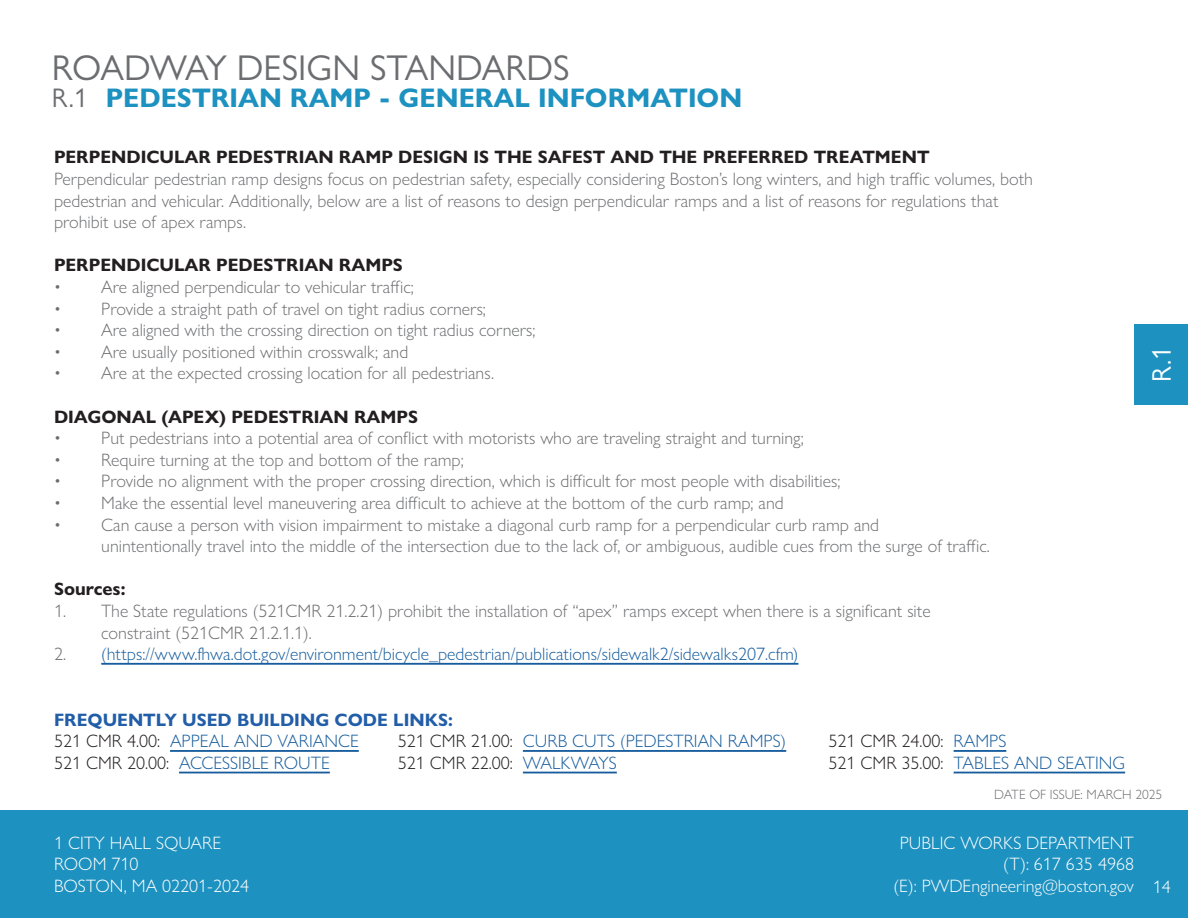
<style>
.page{position:relative;width:1188px;height:918px;background:#fff}
.page>*{position:absolute;margin:0;border:0;box-sizing:border-box;transform-origin:0 0}
.t1{font:36px "Gill Sans Nova";color:#6c6d70}
.t2{font:700 27px "Gill Sans Nova";color:#1d91c0}
.t3{font:27px "Gill Sans Nova";color:#fff}
.t4{font:300 18px/21.6px "Gill Sans Nova";color:#6c6d70}
.t5{font:300 18px/21.6px "Gill Sans Nova";color:#175d9e}
.t6{font:700 18px "Gill Sans Nova";color:#231f20}
.t7{font:300 18px/21.6px "Gill Sans Nova";color:#fff}
.t8{font:700 18px/21.6px "Gill Sans Nova";color:#225ea8}
.t9{font:300 18px/21.6px "Gill Sans Nova";color:#231f20}
.t10{font:300 13.5px "Gill Sans Nova";color:#6c6d70}
.s1{font-weight:400;color:#6c6d70}
.s2{color:#6c6d70}
.s3{font-weight:300;color:#231f20}
.s4{font-weight:300;color:#175d9e}
.s5{color:#231f20}
.s6{color:#175d9e}
</style>
<div class="page">
<div style="left:0;top:810px;width:1188px;height:108px;background:#1d91c0"></div>
<div style="left:1134px;top:324px;width:54px;height:81px;background:#1d91c0"></div>
<hr style="left:101px;top:663px;width:697px;height:2px;background:#175d9e">
<hr style="left:170px;top:750px;width:189px;height:2px;background:#175d9e">
<hr style="left:179px;top:772px;width:151px;height:1px;background:#175d9e">
<hr style="left:523px;top:750px;width:263px;height:2px;background:#175d9e">
<hr style="left:523px;top:772px;width:94px;height:1px;background:#175d9e">
<hr style="left:954px;top:750px;width:52px;height:2px;background:#175d9e">
<hr style="left:954px;top:772px;width:171px;height:1px;background:#175d9e">
<h1 class="t1" style="left:52px;top:46px;width:519px">ROADWAY DESIGN STANDARDS</h1>
<h2 class="t2" style="left:52px;top:81px;width:692px"><span class="s1">R.1</span> PEDESTRIAN RAMP - GENERAL INFORMATION</h2>
<p class="t6" style="left:54px;top:146px;width:877px">PERPENDICULAR PEDESTRIAN RAMP DESIGN IS THE SAFEST AND THE PREFERRED TREATMENT</p>
<p class="t4" style="left:54px;top:168px;width:981px">Perpendicular pedestrian ramp designs focus on pedestrian safety, especially considering Boston’s long winters, and high traffic volumes, both pedestrian and vehicular. Additionally, below are a list of reasons to design perpendicular ramps and a list of reasons for regulations that prohibit use of apex ramps.</p>
<p class="t6" style="left:54px;top:254px;width:350px">PERPENDICULAR PEDESTRIAN RAMPS</p>
<p class="t4" style="left:54px;top:276px;width:361px">• Are aligned perpendicular to vehicular traffic;</p>
<p class="t4" style="left:54px;top:297px;width:434px">• Provide a straight path of travel on tight radius corners;</p>
<p class="t4" style="left:54px;top:319px;width:483px">• Are aligned with the crossing direction on tight radius corners;</p>
<p class="t4" style="left:54px;top:341px;width:356px">• Are usually positioned within crosswalk; and</p>
<p class="t4" style="left:54px;top:362px;width:440px">• Are at the expected crossing location for all pedestrians.</p>
<p class="t6" style="left:54px;top:405px;width:366px">DIAGONAL (APEX) PEDESTRIAN RAMPS</p>
<p class="t4" style="left:54px;top:427px;width:751px">• Put pedestrians into a potential area of conflict with motorists who are traveling straight and turning;</p>
<p class="t4" style="left:54px;top:449px;width:411px">• Require turning at the top and bottom of the ramp;</p>
<p class="t4" style="left:54px;top:470px;width:788px">• Provide no alignment with the proper crossing direction, which is difficult for most people with disabilities;</p>
<p class="t4" style="left:54px;top:492px;width:731px">• Make the essential level maneuvering area difficult to achieve at the bottom of the curb ramp; and</p>
<p class="t4" style="left:101px;top:513px;width:888px;text-indent:-47px">• Can cause a person with vision impairment to mistake a diagonal curb ramp for a perpendicular curb ramp and<br>unintentionally travel into the middle of the intersection due to the lack of, or ambiguous, audible cues from the surge of traffic.</p>
<p class="t6" style="left:54px;top:578px;width:73px">Sources:</p>
<p class="t4" style="left:101px;top:600px;width:831px;text-indent:-47px">1. The State regulations (521CMR 21.2.21) prohibit the installation of “apex” ramps except when there is a significant site constraint (521CMR 21.2.1.1).</p>
<p class="t5" style="left:54px;top:643px;width:746px"><span class="s2">2.</span> (https://www.fhwa.dot.gov/environment/bicycle_pedestrian/publications/sidewalk2/sidewalks207.cfm)</p>
<p class="t8" style="left:54px;top:709px;width:400px">FREQUENTLY USED BUILDING CODE LINKS:<br><span class="s3">521 CMR 4.00:</span> <span class="s4">APPEAL AND VARIANCE<br></span><span class="s3">521 CMR 20.00:</span> <span class="s4">ACCESSIBLE ROUTE</span></p>
<p class="t5" style="left:398px;top:730px;width:390px"><span class="s5">521 CMR 21.00:</span> CURB CUTS (PEDESTRIAN RAMPS)<br><span class="s5">521 CMR 22.00:</span> WALKWAYS</p>
<p class="t9" style="left:829px;top:730px;width:298px">521 CMR 24.00: <span class="s6">RAMPS<br></span>521 CMR 35.00: <span class="s6">TABLES AND SEATING</span></p>
<h2 class="t3" style="left:1145px;top:382px;width:37px;rotate:-90deg">R.1</h2>
<p class="t10" style="left:994px;top:786px;width:170px">DATE OF ISSUE: MARCH 2025</p>
<p class="t7" style="left:54px;top:831px;width:197px">1 CITY HALL SQUARE<br>ROOM 710<br>BOSTON, MA 02201-2024</p>
<p class="t7" style="left:900px;top:831px;width:236px">PUBLIC WORKS DEPARTMENT</p>
<p class="t7" style="left:1003px;top:853px;width:132px">(T): 617 635 4968</p>
<p class="t7" style="left:894px;top:875px;width:279px">(E): PWDEngineering@boston.gov 14</p>
</div>
